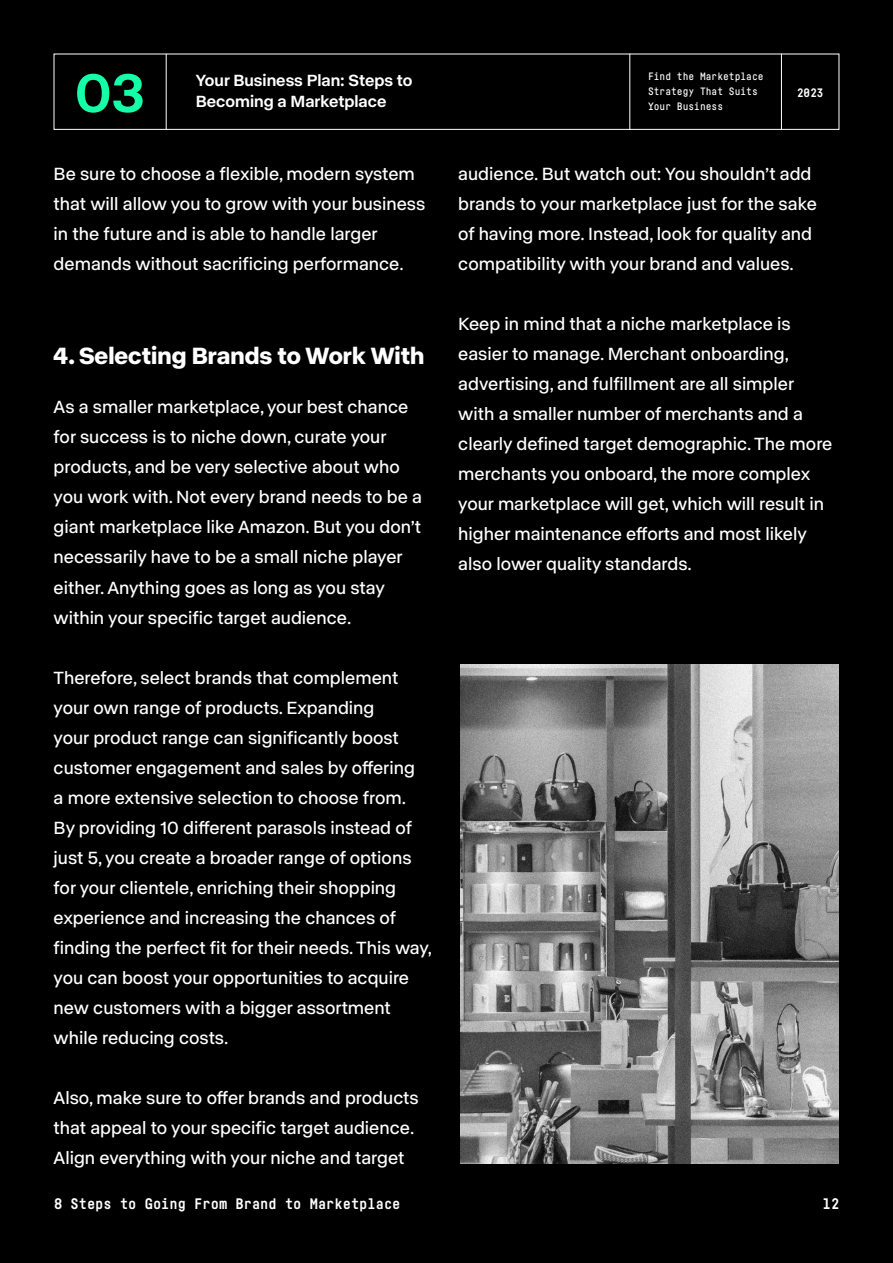
<style>
.page{position:relative;width:893px;height:1263px;background:#000}
.page>*{position:absolute;margin:0;border:0;box-sizing:border-box;transform-origin:0 0}
.t1{font:500 55.5px "ABC Normal";color:#14ffa8}
.t2{font:700 24px "ABC Normal";color:#fff}
.t3{font:18px/30px "ABC Normal";color:#fff}
.t4{font:500 16.5px/21px "ABC Normal";color:#fff}
.t5{font:700 15px "Fabrikat Mono";color:#fff}
.t6{font:700 12px "Fabrikat Mono";color:#fff}
.t7{font:500 10.5px/15px "Fabrikat Mono";color:#fff}
</style>
<div class="page">
<hr style="left:629px;top:54px;width:1px;height:76px;background:#fff">
<hr style="left:781px;top:54px;width:1px;height:76px;background:#fff">
<div style="left:54px;top:54px;width:785px;height:76px;border:1px solid #fff"></div>
<hr style="left:166px;top:54px;width:1px;height:75px;background:#fff">
<img style="left:460px;top:665px;width:378px;height:498px">
<h1 class="t1" style="left:75px;top:55px;width:71px">03</h1>
<p class="t4" style="left:196px;top:69px;width:218px">Your Business Plan: Steps to<br>Becoming a Marketplace</p>
<p class="t3" style="left:54px;top:158px;width:373px">Be sure to choose a flexible, modern system that will allow you to grow with your business in the future and is able to handle larger demands without sacrificing performance.</p>
<h2 class="t2" style="left:54px;top:340px;width:372px">4. Selecting Brands to Work With</h2>
<p class="t3" style="left:54px;top:391px;width:370px">As a smaller marketplace, your best chance for success is to niche down, curate your products, and be very selective about who you work with. Not every brand needs to be a giant marketplace like Amazon. But you don’t necessarily have to be a small niche player either. Anything goes as long as you stay within your specific target audience.</p>
<p class="t3" style="left:54px;top:661px;width:380px">Therefore, select brands that complement your own range of products. Expanding<br>your product range can significantly boost customer engagement and sales by offering<br>a more extensive selection to choose from.<br>By providing 10 different parasols instead of just 5, you create a broader range of options for your clientele, enriching their shopping experience and increasing the chances of finding the perfect fit for their needs. This way, you can boost your opportunities to acquire new customers with a bigger assortment while reducing costs.</p>
<p class="t3" style="left:54px;top:1081px;width:367px">Also, make sure to offer brands and products that appeal to your specific target audience.<br>Align everything with your niche and target</p>
<p class="t7" style="left:648px;top:68px;width:117px">Find the Marketplace<br>Strategy That Suits</p>
<p class="t7" style="left:648px;top:98px;width:77px">Your Business</p>
<p class="t6" style="left:797px;top:85px;width:28px">2023</p>
<p class="t3" style="left:458px;top:158px;width:360px">audience. But watch out: You shouldn’t add brands to your marketplace just for the sake of having more. Instead, look for quality and compatibility with your brand and values.</p>
<p class="t3" style="left:458px;top:308px;width:376px">Keep in mind that a niche marketplace is easier to manage. Merchant onboarding, advertising, and fulfillment are all simpler with a smaller number of merchants and a clearly defined target demographic. The more merchants you onboard, the more complex your marketplace will get, which will result in higher maintenance efforts and most likely also lower quality standards.</p>
<p class="t5" style="left:54px;top:1194px;width:348px">8 Steps to Going From Brand to Marketplace</p>
<p class="t5" style="left:822px;top:1194px;width:18px">12</p>
</div>
